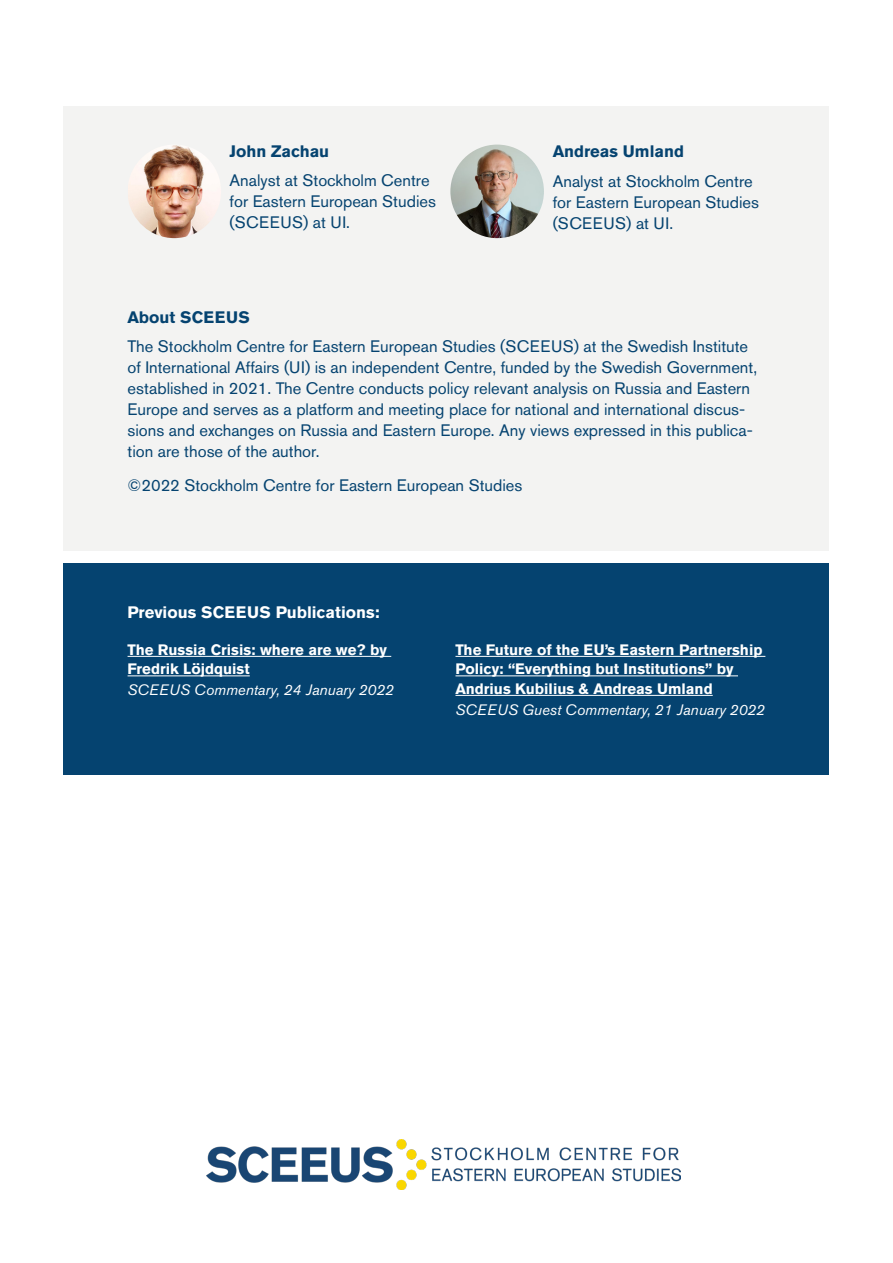
<style>
.page{position:relative;width:893px;height:1263px;background:#fff}
.page>*{position:absolute;margin:0;border:0;box-sizing:border-box;transform-origin:0 0}
.t1{font:16.5px/21px "Akzidenz Grotesk BE";color:#054370}
.t2{font:700 16.5px "Akzidenz Grotesk BE";color:#054370}
.t3{font:700 16.5px "Akzidenz Grotesk BE";color:#fff}
.t4{font:700 15px/19.5px "Akzidenz Grotesk BE";color:#fff}
.t5{font:italic 15px "Akzidenz Grotesk BE";color:#fff}
</style>
<div class="page">
<div style="left:64px;top:106px;width:765px;height:445px;background:#f3f3f2"></div>
<div style="left:64px;top:563px;width:765px;height:212px;background:#054370"></div>
<hr style="left:128px;top:656px;width:263px;height:1px;background:#fff">
<hr style="left:128px;top:675px;width:122px;height:1px;background:#fff">
<hr style="left:455px;top:656px;width:310px;height:1px;background:#fff">
<hr style="left:455px;top:675px;width:283px;height:1px;background:#fff">
<hr style="left:455px;top:695px;width:258px;height:1px;background:#fff">
<img style="left:206px;top:1139px;width:475px;height:50px">
<img style="left:128px;top:145px;width:93px;height:93px">
<img style="left:450px;top:145px;width:94px;height:93px;border-radius:47px">
<p class="t2" style="left:230px;top:142px;width:101px">John Zachau</p>
<p class="t1" style="left:230px;top:170px;width:208px">Analyst at Stockholm Centre for Eastern European Studies (SCEEUS) at UI.</p>
<p class="t2" style="left:553px;top:142px;width:133px">Andreas Umland</p>
<p class="t1" style="left:553px;top:170px;width:208px">Analyst at Stockholm Centre for Eastern European Studies (SCEEUS) at UI.</p>
<p class="t2" style="left:128px;top:307px;width:124px">About SCEEUS</p>
<p class="t1" style="left:128px;top:336px;width:631px">The Stockholm Centre for Eastern European Studies (SCEEUS) at the Swedish Institute of International Affairs (UI) is an independent Centre, funded by the Swedish Government, established in 2021. The Centre conducts policy relevant analysis on Russia and Eastern Europe and serves as a platform and meeting place for national and international discus&shy;sions and exchanges on Russia and Eastern Europe. Any views expressed in this publica&shy;tion are those of the author.</p>
<p class="t1" style="left:128px;top:475px;width:396px">©2022 Stockholm Centre for Eastern European Studies</p>
<p class="t3" style="left:128px;top:603px;width:253px">Previous SCEEUS Publications:</p>
<p class="t4" style="left:128px;top:640px;width:261px">The Russia Crisis: where are we? by<br>Fredrik Löjdquist</p>
<p class="t5" style="left:128px;top:681px;width:268px">SCEEUS Commentary, 24 January 2022</p>
<p class="t4" style="left:455px;top:640px;width:308px">The Future of the EU’s Eastern Partnership<br>Policy: “Everything but Institutions” by<br>Andrius Kubilius &amp; Andreas Umland</p>
<p class="t5" style="left:455px;top:701px;width:311px">SCEEUS Guest Commentary, 21 January 2022</p>
</div>
